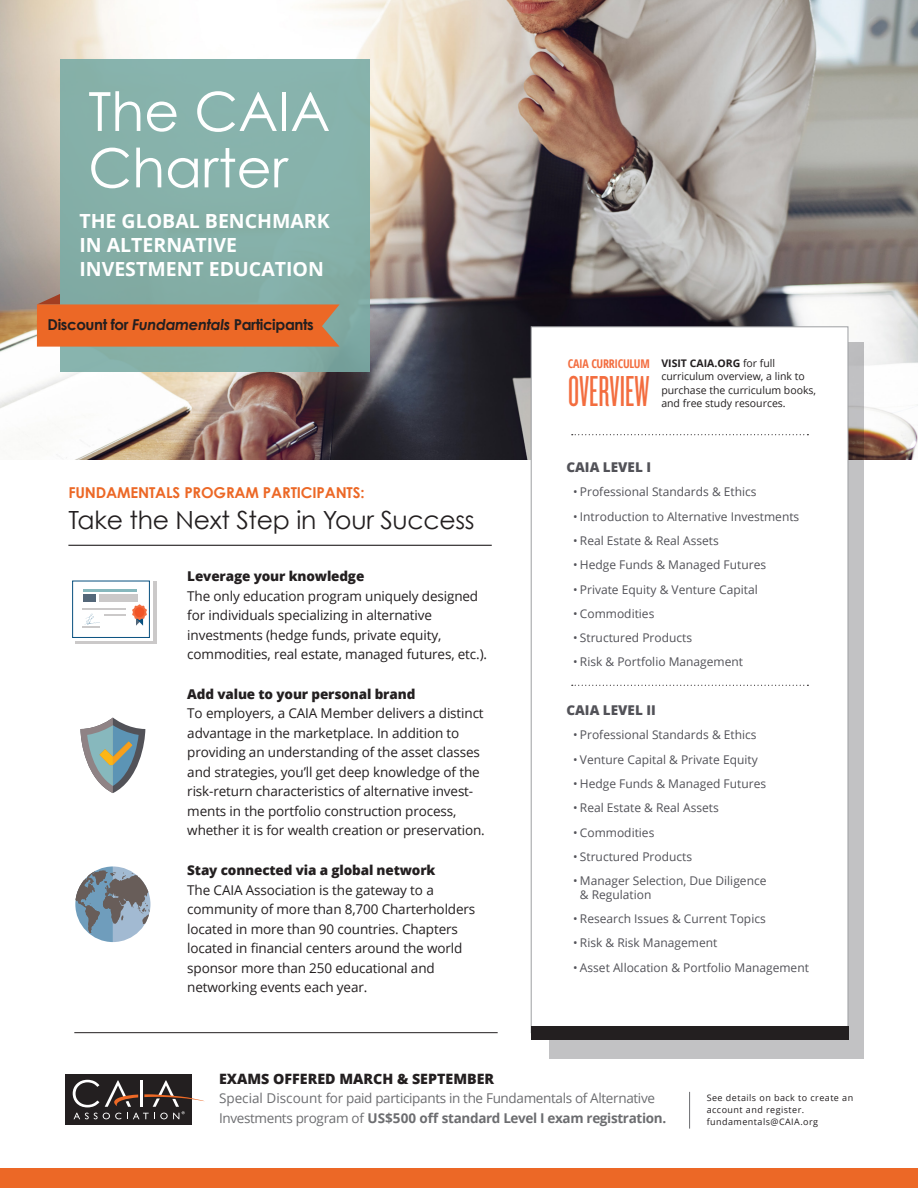
<style>
.page{position:relative;width:918px;height:1188px;background:#fff}
.page>*{position:absolute;margin:0;border:0;box-sizing:border-box;transform-origin:0 0}
.Default{font:54px "Century Gothic";color:#fff}
.t1{font:45px "Knockout HTF26 Junior Flyweight";color:#f36d3f}
.Default-2{font:25.05px "Century Gothic";letter-spacing:-.01em;color:#231f20}
.Default-3{font:700 19.5px/24px "Open Sans";color:#fff}
.Default-4{font:700 15px "Century Gothic";letter-spacing:-.025em;color:#231f20}
.Default-5{font:700 15px "Century Gothic";letter-spacing:-.01em;color:#ec6826}
.Default-6{font:800 14.25px "Open Sans";color:#231f20}
.Default-7{font:13.5px/19.5px "Open Sans";letter-spacing:-.01em;color:#231f20}
.Default-8{font:13.5px/19.5px "Open Sans";letter-spacing:-.025em;color:#6c6d70}
.Default-9{font:800 13.5px "Open Sans";color:#525258}
.t2{font:12px/13.5px "Open Sans";color:#525258}
.Default-10{font:700 condensed 12px "Open Sans";letter-spacing:-.025em;color:#f36d3f}
.Default-11{font:10.5px/13.5px "Open Sans";color:#231f20}
.Default-12{font:9px/12.1px "Open Sans";letter-spacing:.05em;color:#231f20}
.s1{font-style:italic}
.s2{font-weight:800}
.s3{font-weight:700}
</style>
<div class="page">
<img style="left:0;top:0;width:918px;height:459px">
<div style="left:60px;top:59px;width:310px;height:313px;background:#86b1aa"></div>
<svg style="left:550px;top:342px;width:314px;height:717px;background:#bbbabc"></svg>
<div style="left:531px;top:327px;width:317px;height:706px;background:#fff;border:1px solid #9d9fa2"></div>
<hr style="left:74px;top:1032px;width:424px;height:1px;background:#231f20">
<hr style="left:68px;top:545px;width:424px;height:1px;background:#231f20">
<svg style="left:572px;top:434px;width:236px;height:1px"></svg>
<svg style="left:572px;top:685px;width:236px;height:1px"></svg>
<div style="left:65px;top:1074px;width:127px;height:51px;background:#231f20"></div>
<svg style="left:73px;top:1080px;width:132px;height:39px"></svg>
<div style="left:531px;top:1027px;width:317px;height:13px;background:#231f20"></div>
<div style="left:0;top:1168px;width:918px;height:20px;background:#ec6826"></div>
<svg style="left:80px;top:718px;width:65px;height:75px"></svg>
<div style="left:75px;top:581px;width:81px;height:63px;background:#cbc9c9"></div>
<div style="left:70px;top:578px;width:83px;height:63px;background:#fff"></div>
<div style="left:83px;top:594px;width:13px;height:8px;background:#546779"></div>
<div style="left:99px;top:594px;width:38px;height:8px;background:#cbc9c9"></div>
<svg style="left:132px;top:604px;width:15px;height:22px"></svg>
<div style="left:135px;top:607px;width:9px;height:10px;background:#f15426;border-radius:50%"></div>
<svg style="left:83px;top:614px;width:17px;height:14px"></svg>
<div style="left:72px;top:581px;width:78px;height:57px;border:1px solid #08507f"></div>
<hr style="left:82px;top:608px;width:44px;height:1px;background:#cbc9c9">
<hr style="left:104px;top:614px;width:22px;height:2px;background:#cbc9c9">
<hr style="left:83px;top:589px;width:54px;height:2px;background:#87b8bd">
<svg style="left:75px;top:866px;width:75px;height:76px"></svg>
<hr style="left:689px;top:1092px;width:1px;height:37px;background:#6c6d70">
<svg style="left:37px;top:294px;width:303px;height:53px"></svg>
<p class="Default" style="left:88px;top:79px;width:244px">The CAIA</p>
<p class="Default" style="left:88px;top:135px;width:201px">Charter</p>
<p class="Default-3" style="left:79px;top:208px;width:252px">THE GLOBAL BENCHMARK<br>IN ALTERNATIVE<br>INVESTMENT EDUCATION</p>
<p class="Default-4" style="left:48px;top:315px;width:268px">Discount for <span class="s1">Fundamentals</span> Participants</p>
<p class="Default-5" style="left:68px;top:483px;width:298px">FUNDAMENTALS PROGRAM PARTICIPANTS:</p>
<p class="Default-2" style="left:68px;top:505px;width:408px">Take the Next Step in Your Success</p>
<p class="Default-7" style="left:187px;top:566px;width:301px"><span class="s2">Leverage your knowledge<br></span>The only education program uniquely designed for individuals specializing in alternative investments (hedge funds, private equity, commodities, real estate, managed futures, etc.).</p>
<p class="Default-7" style="left:187px;top:684px;width:299px"><span class="s2">Add value to your personal brand<br></span>To employers, a CAIA Member delivers a distinct advantage in the marketplace. In addition to providing an understanding of the asset classes and strategies, you’ll get deep knowledge of the risk-return characteristics of alternative invest&shy;ments in the portfolio construction process, whether it is for wealth creation or preservation.</p>
<p class="Default-7" style="left:187px;top:860px;width:290px"><span class="s2">Stay connected via a global network<br></span>The CAIA Association is the gateway to a community of more than 8,700 Charterholders located in more than 90 countries. Chapters located in financial centers around the world sponsor more than 250 educational and networking events each year.</p>
<p class="Default-10" style="left:568px;top:355px;width:83px">CAIA CURRICULUM</p>
<p class="t1" style="left:568px;top:369px;width:83px">OVERVIEW</p>
<p class="Default-11" style="left:661px;top:356px;width:156px"><span class="s3">VISIT CAIA.ORG</span> for full curriculum overview, a link to purchase the curriculum books, and free study resources.</p>
<p class="Default-9" style="left:566px;top:457px;width:86px">CAIA LEVEL I</p>
<p class="t2" style="left:573px;top:485px;width:185px">• Professional Standards &amp; Ethics</p>
<p class="t2" style="left:573px;top:509px;width:228px">• Introduction to Alternative Investments</p>
<p class="t2" style="left:573px;top:534px;width:147px">• Real Estate &amp; Real Assets</p>
<p class="t2" style="left:573px;top:558px;width:194px">• Hedge Funds &amp; Managed Futures</p>
<p class="t2" style="left:573px;top:582px;width:186px">• Private Equity &amp; Venture Capital</p>
<p class="t2" style="left:573px;top:606px;width:83px">• Commodities</p>
<p class="t2" style="left:573px;top:631px;width:121px">• Structured Products</p>
<p class="t2" style="left:573px;top:655px;width:171px">• Risk &amp; Portfolio Management</p>
<p class="Default-9" style="left:566px;top:700px;width:91px">CAIA LEVEL II</p>
<p class="t2" style="left:573px;top:728px;width:185px">• Professional Standards &amp; Ethics</p>
<p class="t2" style="left:573px;top:752px;width:186px">• Venture Capital &amp; Private Equity</p>
<p class="t2" style="left:573px;top:777px;width:194px">• Hedge Funds &amp; Managed Futures</p>
<p class="t2" style="left:573px;top:801px;width:147px">• Real Estate &amp; Real Assets</p>
<p class="t2" style="left:573px;top:825px;width:83px">• Commodities</p>
<p class="t2" style="left:573px;top:850px;width:121px">• Structured Products</p>
<p class="t2" style="left:580px;top:874px;width:188px;text-indent:-7px">• Manager Selection, Due Diligence &amp; Regulation</p>
<p class="t2" style="left:573px;top:912px;width:194px">• Research Issues &amp; Current Topics</p>
<p class="t2" style="left:573px;top:936px;width:146px">• Risk &amp; Risk Management</p>
<p class="t2" style="left:573px;top:960px;width:237px">• Asset Allocation &amp; Portfolio Management</p>
<p class="Default-6" style="left:219px;top:1068px;width:277px">EXAMS OFFERED MARCH &amp; SEPTEMBER</p>
<p class="Default-8" style="left:219px;top:1088px;width:449px">Special Discount for paid participants in the Fundamentals of Alternative<br>Investments program of <span class="s3">US$500 off standard Level I exam registration.</span></p>
<p class="Default-12" style="left:707px;top:1091px;width:148px">See details on back to create an account and register.</p>
<p class="Default-12" style="left:707px;top:1116px;width:113px">fundamentals@CAIA.org</p>
</div>
